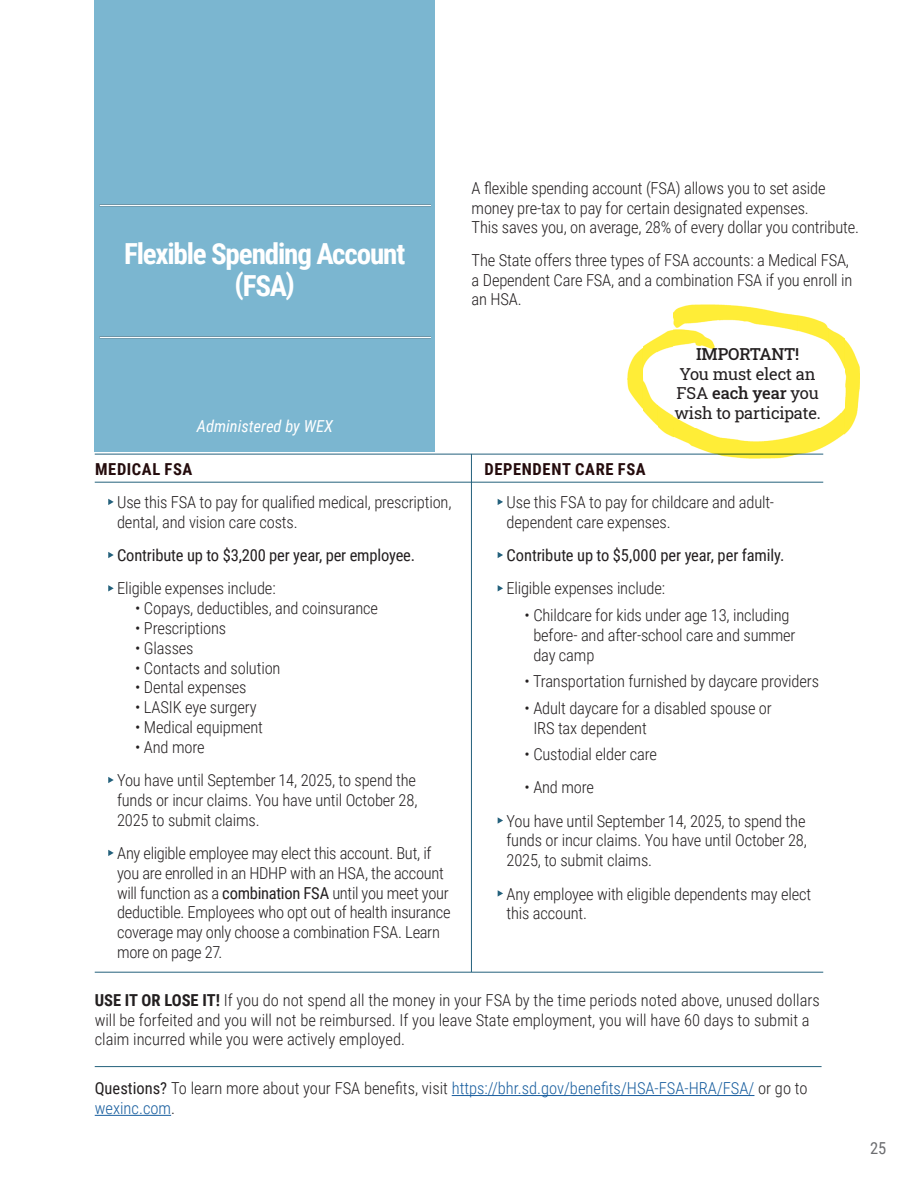
<style>
.page{position:relative;width:918px;height:1188px;background:#fff}
.page>*{position:absolute;margin:0;border:0;box-sizing:border-box;transform-origin:0 0}
.t1{font:700 29.1px/31.8px "Roboto Condensed";letter-spacing:-.04em;color:#fff;text-align:center}
.t2{font:300 16.5px/19.8px "Roboto Condensed";letter-spacing:-.01em;color:#231f20}
.t3{font:300 16.5px/19.8px "Roboto Condensed";color:#175d9e}
.t4{font:16.5px "Roboto Condensed";letter-spacing:-.01em;color:#231f20}
.t5{font:16.5px/19.8px "Roboto Slab";letter-spacing:-.01em;color:#231f20;text-align:center}
.t6{font:700 16.5px "Roboto Condensed";letter-spacing:.035em;color:#240b0c}
.t7{font:italic 16.5px "Roboto Condensed";color:#fff}
.t8{font:16.5px "Roboto Condensed";color:#6c6d70}
.s1{font-weight:400}
.s2{font-weight:700}
.s3{font-weight:400;color:#231f20}
.s4{color:#231f20}
</style>
<div class="page">
<hr style="left:95px;top:972px;width:728px;height:1px;background:#24617c">
<hr style="left:95px;top:454px;width:728px;height:1px;background:#24617c">
<hr style="left:95px;top:482px;width:728px;height:1px;background:#24617c">
<hr style="left:95px;top:1066px;width:727px;height:1px;background:#24617c">
<svg style="left:108px;top:499px;width:6px;height:6px"></svg>
<svg style="left:108px;top:552px;width:6px;height:6px"></svg>
<svg style="left:108px;top:585px;width:6px;height:6px"></svg>
<svg style="left:108px;top:777px;width:6px;height:6px"></svg>
<svg style="left:108px;top:850px;width:6px;height:6px"></svg>
<svg style="left:498px;top:499px;width:5px;height:6px"></svg>
<svg style="left:498px;top:552px;width:5px;height:6px"></svg>
<svg style="left:498px;top:585px;width:5px;height:6px"></svg>
<svg style="left:498px;top:817px;width:5px;height:7px"></svg>
<svg style="left:498px;top:890px;width:5px;height:7px"></svg>
<hr style="left:471px;top:454px;width:1px;height:518px;background:#24617c">
<hr style="left:452px;top:1095px;width:302px;height:1px;background:#175d9e">
<hr style="left:95px;top:1115px;width:76px;height:1px;background:#175d9e">
<img style="left:673px;top:428px;width:171px;height:30px">
<img style="left:658px;top:405px;width:15px;height:32px">
<img style="left:844px;top:339px;width:16px;height:96px">
<img style="left:642px;top:337px;width:16px;height:89px">
<img style="left:673px;top:416px;width:22px;height:12px">
<img style="left:820px;top:412px;width:25px;height:16px">
<img style="left:627px;top:348px;width:15px;height:60px">
<img style="left:842px;top:397px;width:3px;height:15px">
<img style="left:829px;top:328px;width:16px;height:54px">
<img style="left:657px;top:330px;width:16px;height:36px">
<img style="left:673px;top:304px;width:47px;height:45px">
<img style="left:798px;top:315px;width:31px;height:28px">
<img style="left:720px;top:304px;width:78px;height:28px">
<div style="left:95px;top:0;width:340px;height:452px;background:#7bb6d0"></div>
<img style="left:99px;top:204px;width:331px;height:3px">
<img style="left:99px;top:336px;width:331px;height:3px">
<p class="t1" style="left:124px;top:237px;width:283px">Flexible Spending Account (FSA)</p>
<p class="t2" style="left:472px;top:178px;width:389px">A flexible spending account (FSA) allows you to set aside money pre-tax to pay for certain designated expenses.<br>This saves you, on average, 28% of every dollar you contribute.</p>
<p class="t2" style="left:472px;top:250px;width:382px">The State offers three types of FSA accounts: a Medical FSA, a Dependent Care FSA, and a combination FSA if you enroll in an HSA.</p>
<p class="t7" style="left:197px;top:415px;width:138px">Administered by WEX</p>
<p class="t6" style="left:95px;top:457px;width:99px">MEDICAL FSA</p>
<p class="t2" style="left:117px;top:492px;width:336px">Use this FSA to pay for qualified medical, prescription, dental, and vision care costs.</p>
<p class="t4" style="left:117px;top:544px;width:300px">Contribute up to $3,200 per year, per employee.</p>
<p class="t2" style="left:117px;top:578px;width:160px">Eligible expenses include:</p>
<p class="t2" style="left:135px;top:598px;width:244px">• Copays, deductibles, and coinsurance</p>
<p class="t2" style="left:135px;top:618px;width:92px">• Prescriptions</p>
<p class="t2" style="left:135px;top:638px;width:60px">• Glasses</p>
<p class="t2" style="left:135px;top:657px;width:147px">• Contacts and solution</p>
<p class="t2" style="left:135px;top:677px;width:113px">• Dental expenses</p>
<p class="t2" style="left:135px;top:697px;width:123px">• LASIK eye surgery</p>
<p class="t2" style="left:135px;top:717px;width:129px">• Medical equipment</p>
<p class="t2" style="left:135px;top:737px;width:71px">• And more</p>
<p class="t2" style="left:117px;top:770px;width:302px;text-align:justify">You have until September 14, 2025, to spend the funds or incur claims. You have until October 28, 2025 to submit claims.</p>
<p class="t2" style="left:117px;top:843px;width:335px">Any eligible employee may elect this account. But, if you are enrolled in an HDHP with an HSA, the account will function as a <span class="s1">combination FSA</span> until you meet your deductible. Employees who opt out of health insurance coverage may only choose a combination FSA. Learn more on page 27.</p>
<p class="t5" style="left:674px;top:343px;width:148px">IMPORTANT!<br>You must elect an<br>FSA each year you wish to participate.</p>
<p class="t6" style="left:484px;top:457px;width:163px">DEPENDENT CARE FSA</p>
<p class="t2" style="left:506px;top:492px;width:269px">Use this FSA to pay for childcare and adult&shy;dependent care expenses.</p>
<p class="t4" style="left:506px;top:544px;width:280px">Contribute up to $5,000 per year, per family.</p>
<p class="t2" style="left:507px;top:578px;width:160px">Eligible expenses include:</p>
<p class="t2" style="left:533px;top:605px;width:264px;text-indent:-9px">• Childcare for kids under age 13, including before- and after-school care and summer day camp</p>
<p class="t2" style="left:525px;top:671px;width:296px">• Transportation furnished by daycare providers</p>
<p class="t2" style="left:533px;top:697px;width:240px;text-indent:-9px">• Adult daycare for a disabled spouse or<br>IRS tax dependent</p>
<p class="t2" style="left:525px;top:744px;width:134px">• Custodial elder care</p>
<p class="t2" style="left:525px;top:777px;width:71px">• And more</p>
<p class="t2" style="left:506px;top:810px;width:302px;text-align:justify">You have until September 14, 2025, to spend the funds or incur claims. You have until October 28, 2025, to submit claims.</p>
<p class="t2" style="left:506px;top:883px;width:306px">Any employee with eligible dependents may elect this account.</p>
<p class="t2" style="left:95px;top:989px;width:727px"><span class="s2">USE IT OR LOSE IT!</span> If you do not spend all the money in your FSA by the time periods noted above, unused dollars will be forfeited and you will not be reimbursed. If you leave State employment, you will have 60 days to submit a claim incurred while you were actively employed.</p>
<p class="t3" style="left:95px;top:1078px;width:714px"><span class="s3">Questions?</span> <span class="s4">To learn more about your FSA benefits, visit</span> https://bhr.sd.gov/benefits/HSA-FSA-HRA/FSA/ <span class="s4">or go to </span>wexinc.com<span class="s4">.</span></p>
<p class="t8" style="left:870px;top:1136px;width:18px">25</p>
</div>
